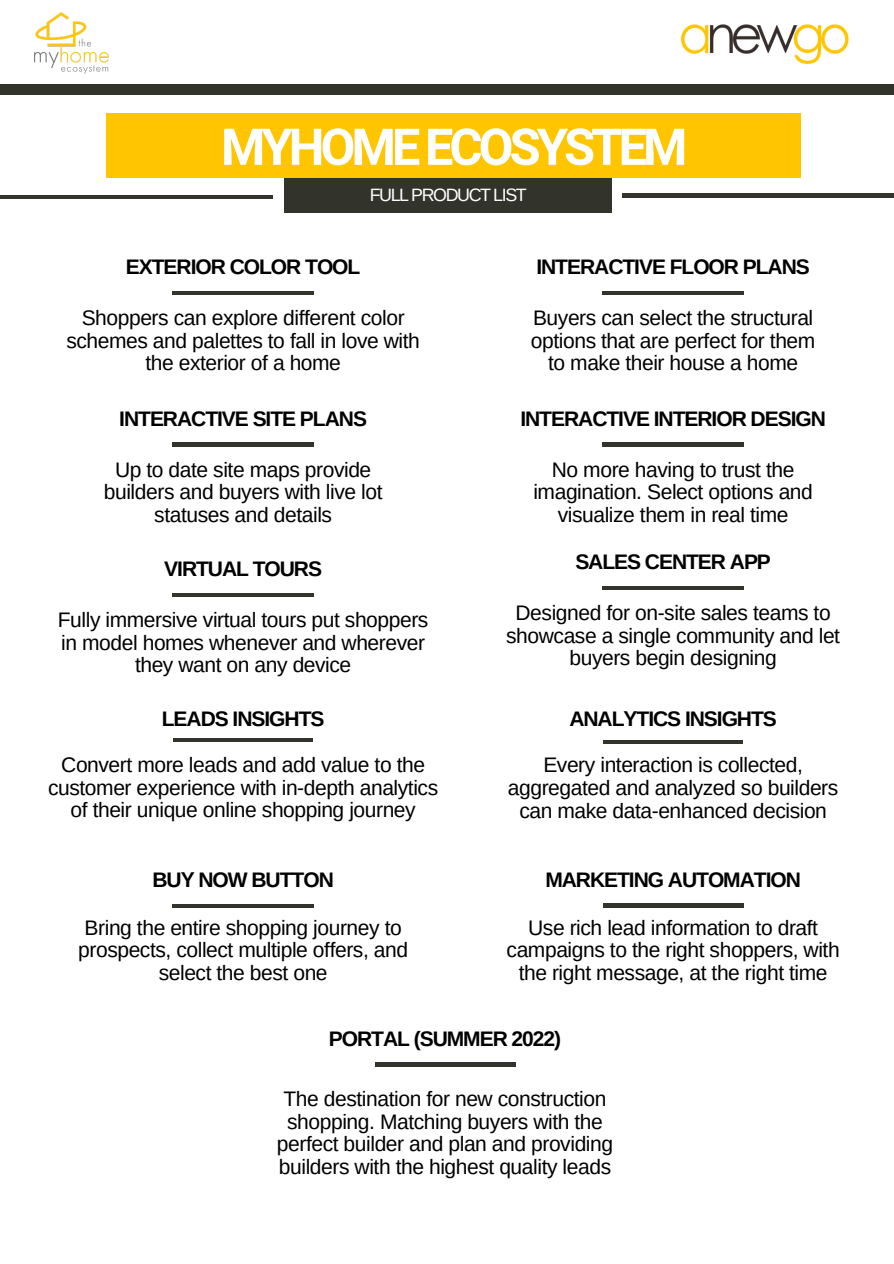
<style>
.page{position:relative;width:894px;height:1264px;background:#fff}
.page>*{position:absolute;margin:0;border:0;box-sizing:border-box;transform-origin:0 0}
.t1{font:700 50.7px "Roboto";letter-spacing:-.08em;color:#fff}
.t2{font:21px/22.5px "Arimo";letter-spacing:-.02em;color:#000;text-align:center}
.t3{font:700 21px "Arimo";letter-spacing:-.05em;color:#000}
.t4{font:17.85px "Arimo";letter-spacing:-.08em;color:#fff}
</style>
<div class="page">
<div style="left:284px;top:178px;width:328px;height:34px;background:#32332a"></div>
<hr style="left:0;top:195px;width:272px;height:4px;background:#32332a">
<hr style="left:621px;top:194px;width:272px;height:3px;background:#32332a">
<div style="left:0;top:84px;width:893px;height:10px;background:#32332a"></div>
<img style="left:680px;top:24px;width:169px;height:41px">
<div style="left:106px;top:114px;width:695px;height:63px;background:#ffc600"></div>
<hr style="left:172px;top:291px;width:142px;height:4px;background:#32332a">
<hr style="left:602px;top:291px;width:142px;height:4px;background:#32332a">
<hr style="left:602px;top:443px;width:142px;height:3px;background:#32332a">
<hr style="left:172px;top:443px;width:142px;height:3px;background:#32332a">
<hr style="left:172px;top:593px;width:142px;height:3px;background:#32332a">
<hr style="left:602px;top:586px;width:142px;height:3px;background:#32332a">
<hr style="left:172px;top:904px;width:142px;height:3px;background:#32332a">
<hr style="left:603px;top:740px;width:140px;height:3px;background:#32332a">
<hr style="left:602px;top:903px;width:141px;height:4px;background:#32332a">
<hr style="left:173px;top:738px;width:140px;height:3px;background:#32332a">
<hr style="left:374px;top:1062px;width:141px;height:4px;background:#32332a">
<img style="left:35px;top:13px;width:73px;height:60px">
<p class="t1" style="left:221px;top:118px;width:468px">MYHOME ECOSYSTEM</p>
<p class="t4" style="left:369px;top:185px;width:158px">FULL PRODUCT LIST</p>
<p class="t3" style="left:126px;top:255px;width:236px">EXTERIOR COLOR TOOL</p>
<p class="t2" style="left:66px;top:307px;width:355px">Shoppers can explore different color schemes and palettes to fall in love with the exterior of a home</p>
<p class="t3" style="left:119px;top:407px;width:249px">INTERACTIVE SITE PLANS</p>
<p class="t2" style="left:104px;top:458px;width:280px">Up to date site maps provide builders and buyers with live lot statuses and details</p>
<p class="t3" style="left:164px;top:557px;width:159px">VIRTUAL TOURS</p>
<p class="t2" style="left:58px;top:608px;width:372px">Fully immersive virtual tours put shoppers in model homes whenever and wherever they want on any device</p>
<p class="t3" style="left:162px;top:706px;width:164px">LEADS INSIGHTS</p>
<p class="t2" style="left:48px;top:753px;width:391px">Convert more leads and add value to the customer experience with in-depth analytics of their unique online shopping journey</p>
<p class="t3" style="left:152px;top:868px;width:183px">BUY NOW BUTTON</p>
<p class="t2" style="left:78px;top:916px;width:331px">Bring the entire shopping journey to prospects, collect multiple offers, and select the best one</p>
<p class="t3" style="left:536px;top:255px;width:275px">INTERACTIVE FLOOR PLANS</p>
<p class="t2" style="left:530px;top:307px;width:286px">Buyers can select the structural options that are perfect for them to make their house a home</p>
<p class="t3" style="left:520px;top:407px;width:307px">INTERACTIVE INTERIOR DESIGN</p>
<p class="t2" style="left:533px;top:458px;width:281px">No more having to trust the imagination. Select options and visualize them in real time</p>
<p class="t3" style="left:575px;top:550px;width:197px">SALES CENTER APP</p>
<p class="t2" style="left:506px;top:601px;width:335px">Designed for on-site sales teams to showcase a single community and let buyers begin designing</p>
<p class="t3" style="left:569px;top:706px;width:209px">ANALYTICS INSIGHTS</p>
<p class="t2" style="left:507px;top:754px;width:332px">Every interaction is collected, aggregated and analyzed so builders can make data-enhanced decision</p>
<p class="t3" style="left:545px;top:868px;width:257px">MARKETING AUTOMATION</p>
<p class="t2" style="left:506px;top:916px;width:334px">Use rich lead information to draft campaigns to the right shoppers, with the right message, at the right time</p>
<p class="t3" style="left:329px;top:1027px;width:234px">PORTAL (SUMMER 2022)</p>
<p class="t2" style="left:277px;top:1087px;width:337px">The destination for new construction shopping. Matching buyers with the perfect builder and plan and providing builders with the highest quality leads</p>
</div>
